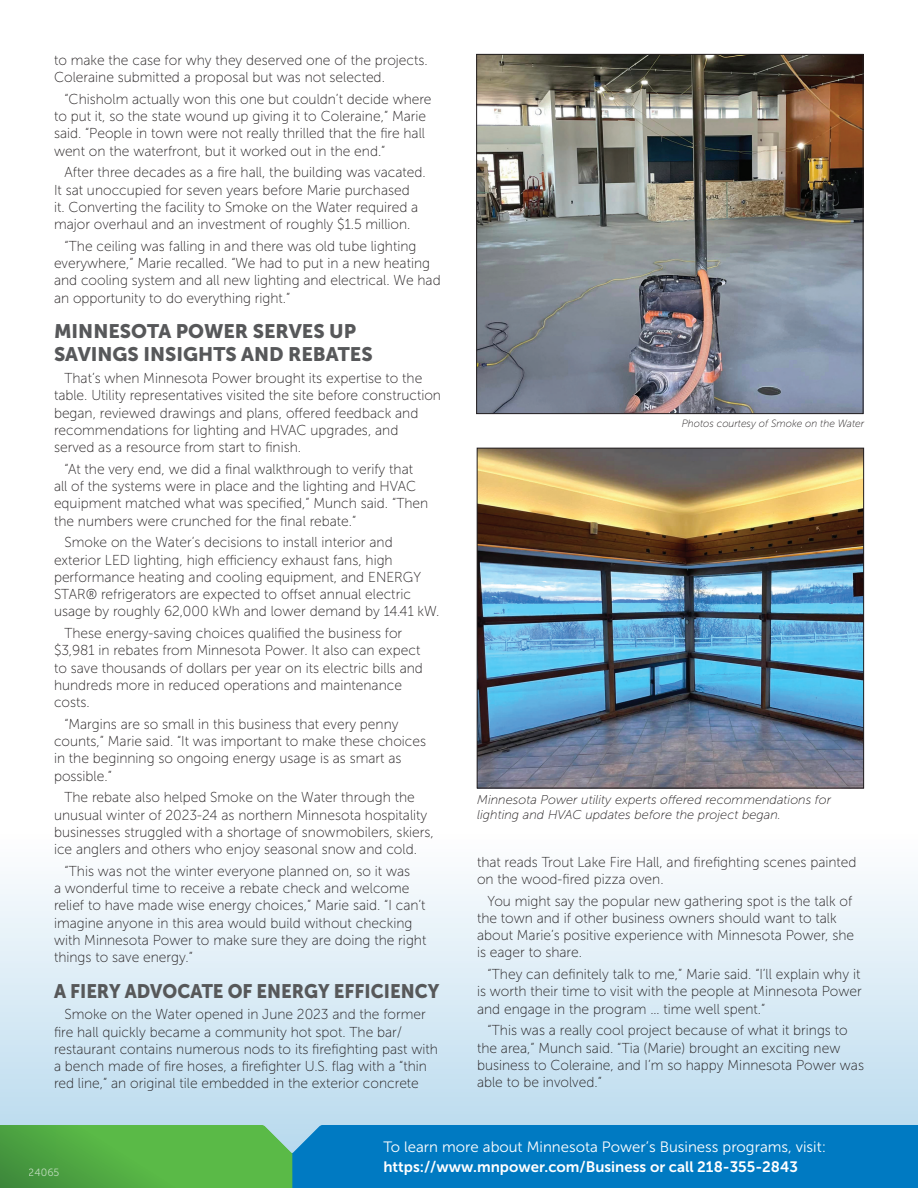
<style>
.page{position:relative;width:918px;height:1188px;background:#fff}
.page>*{position:absolute;margin:0;border:0;box-sizing:border-box;transform-origin:0 0}
.Subhead{font:19.5px/23.4px "Museo Sans 900";color:#57585a}
.Subhead-2{font:19.5px "Museo Sans 900";color:#57585a;scale:.93 1}
.Subhead-3{font:15px/19.5px "Museo Sans 300";color:#fff}
.Success_Story_paragraph{font:14.4px/17.2px "Museo Sans 100";color:#231f20;scale:.96 1}
.t1{font:italic 12.75px/15.3px "Museo Sans 100";color:#231f20}
.Success_Story_paragraph-2{font:italic 10.5px "Museo Sans 100";color:#231f20;scale:.96 1}
.t2{font:10.5px "Museo Sans 300";color:#fff}
.s1{font-family:"Museo Sans 700"}
</style>
<div class="page">
<svg style="left:0;top:777px;width:918px;height:348px"></svg>
<svg style="left:219px;top:1125px;width:699px;height:63px;background:#0c81b7"></svg>
<svg style="left:0;top:1125px;width:219px;height:63px;background:#52ad43"></svg>
<img style="left:478px;top:56px;width:383px;height:356px">
<div style="left:476px;top:54px;width:387px;height:360px;border:1px solid #231f20"></div>
<img style="left:479px;top:450px;width:383px;height:336px">
<div style="left:477px;top:448px;width:387px;height:340px;border:1px solid #231f20"></div>
<p class="Success_Story_paragraph" style="left:54px;top:51px;width:391px">to make the case for why they deserved one of the projects.<br>Coleraine submitted a proposal but was not selected.</p>
<p class="Success_Story_paragraph" style="left:54px;top:90px;width:395px;text-indent:10px">“Chisholm actually won this one but couldn’t decide where to put it, so the state wound up giving it to Coleraine,” Marie said. “People in town were not really thrilled that the fire hall went on the waterfront, but it worked out in the end.”</p>
<p class="Success_Story_paragraph" style="left:54px;top:164px;width:389px;text-indent:10px">After three decades as a fire hall, the building was vacated.<br>It sat unoccupied for seven years before Marie purchased<br>it. Converting the facility to Smoke on the Water required a major overhaul and an investment of roughly $1.5 million.</p>
<p class="Success_Story_paragraph" style="left:54px;top:237px;width:404px;text-indent:10px">“The ceiling was falling in and there was old tube lighting everywhere,” Marie recalled. “We had to put in a new heating and cooling system and all new lighting and electrical. We had an opportunity to do everything right.”</p>
<p class="Subhead" style="left:54px;top:319px;width:320px">MINNESOTA POWER SERVES UP<br>SAVINGS INSIGHTS AND REBATES</p>
<p class="Success_Story_paragraph" style="left:54px;top:370px;width:405px;text-indent:10px">That’s when Minnesota Power brought its expertise to the table. Utility representatives visited the site before construction began, reviewed drawings and plans, offered feedback and recommendations for lighting and HVAC upgrades, and served as a resource from start to finish.</p>
<p class="Success_Story_paragraph" style="left:54px;top:460px;width:392px;text-indent:10px">“At the very end, we did a final walkthrough to verify that all of the systems were in place and the lighting and HVAC equipment matched what was specified,” Munch said. “Then the numbers were crunched for the final rebate.”</p>
<p class="Success_Story_paragraph" style="left:54px;top:534px;width:403px;text-indent:10px">Smoke on the Water’s decisions to install interior and exterior LED lighting, high efficiency exhaust fans, high performance heating and cooling equipment, and ENERGY STAR® refrigerators are expected to offset annual electric usage by roughly 62,000 kWh and lower demand by 14.41 kW.</p>
<p class="Success_Story_paragraph" style="left:54px;top:625px;width:386px;text-indent:10px">These energy-saving choices qualified the business for $3,981 in rebates from Minnesota Power. It also can expect to save thousands of dollars per year on its electric bills and hundreds more in reduced operations and maintenance costs.</p>
<p class="Success_Story_paragraph" style="left:54px;top:715px;width:389px;text-indent:10px">“Margins are so small in this business that every penny counts,” Marie said. “It was important to make these choices in the beginning so ongoing energy usage is as smart as possible.”</p>
<p class="Success_Story_paragraph" style="left:54px;top:789px;width:397px;text-indent:10px">The rebate also helped Smoke on the Water through the unusual winter of 2023-24 as northern Minnesota hospitality businesses struggled with a shortage of snowmobilers, skiers, ice anglers and others who enjoy seasonal snow and cold.</p>
<p class="Success_Story_paragraph" style="left:54px;top:862px;width:389px;text-indent:10px">“This was not the winter everyone planned on, so it was<br>a wonderful time to receive a rebate check and welcome relief to have made wise energy choices,” Marie said. “I can’t imagine anyone in this area would build without checking with Minnesota Power to make sure they are doing the right things to save energy.”</p>
<p class="Subhead-2" style="left:54px;top:980px;width:416px">A FIERY ADVOCATE OF ENERGY EFFICIENCY</p>
<p class="Success_Story_paragraph" style="left:54px;top:1006px;width:401px;text-indent:10px">Smoke on the Water opened in June 2023 and the former fire hall quickly became a community hot spot. The bar/ restaurant contains numerous nods to its firefighting past with a bench made of fire hoses, a firefighter U.S. flag with a “thin red line,” an original tile embedded in the exterior concrete</p>
<p class="Success_Story_paragraph-2" style="left:682px;top:417px;width:191px">Photos courtesy of Smoke on the Water</p>
<p class="t1" style="left:477px;top:792px;width:355px">Minnesota Power utility experts offered recommendations for lighting and HVAC updates before the project began.</p>
<p class="Success_Story_paragraph" style="left:477px;top:853px;width:397px">that reads Trout Lake Fire Hall, and firefighting scenes painted on the wood-fired pizza oven.</p>
<p class="Success_Story_paragraph" style="left:477px;top:892px;width:394px;text-indent:10px">You might say the popular new gathering spot is the talk of the town and if other business owners should want to talk about Marie’s positive experience with Minnesota Power, she is eager to share.</p>
<p class="Success_Story_paragraph" style="left:477px;top:966px;width:402px;text-align:justify;text-indent:10px">“They can definitely talk to me,” Marie said. “I’ll explain why it is worth their time to visit with the people at Minnesota Power and engage in the program … time well spent.”</p>
<p class="Success_Story_paragraph" style="left:477px;top:1022px;width:405px;text-indent:10px">“This was a really cool project because of what it brings to the area,” Munch said. “Tia (Marie) brought an exciting new business to Coleraine, and I’m so happy Minnesota Power was able to be involved.”</p>
<p class="t2" style="left:29px;top:1167px;width:32px">24065</p>
<p class="Subhead-3" style="left:383px;top:1137px;width:444px">To learn more about Minnesota Power’s Business programs, visit: <span class="s1">https://www.mnpower.com/Business or call 218-355-2843</span></p>
</div>
